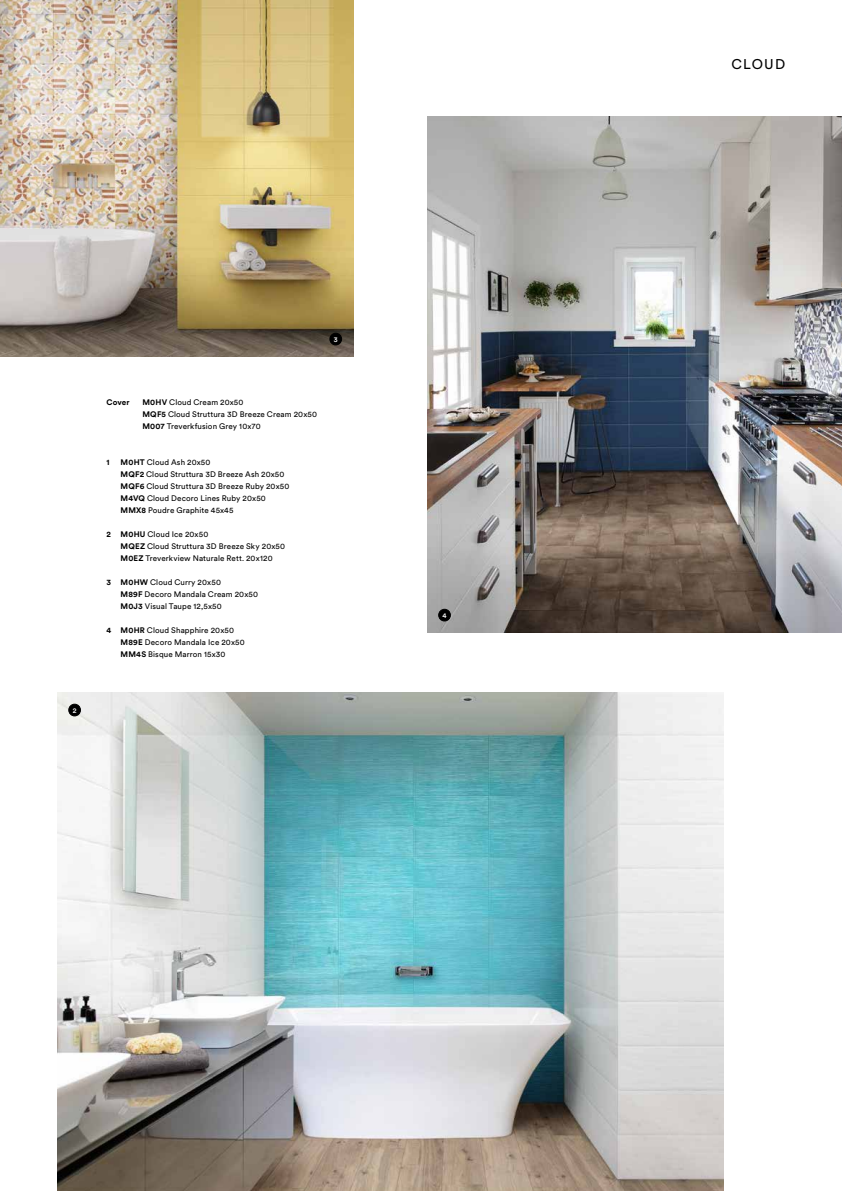
<style>
.page{position:relative;width:842px;height:1191px;background:#fff}
.page>*{position:absolute;margin:0;border:0;box-sizing:border-box;transform-origin:0 0}
.t1{font:14px "LL Circular Cyr PR";letter-spacing:.085em;color:#000}
.t2{font:8px/12px "LL Circular Cyr PR";letter-spacing:.015em;color:#000}
.t3{font:700 8px "LL Circular Cyr PR";letter-spacing:.005em;color:#000}
.t4{font:500 7px "Circular Pro";color:#fff}
.s1{font-weight:700}
</style>
<div class="page">
<img style="left:57px;top:692px;width:666px;height:499px">
<img style="left:427px;top:117px;width:415px;height:516px">
<img style="left:0;top:0;width:353px;height:357px">
<div style="left:69px;top:704px;width:11px;height:12px;background:#000;border-radius:50%"></div>
<div style="left:68px;top:704px;width:13px;height:12px;border:1px solid #000;border-radius:50%"></div>
<div style="left:330px;top:333px;width:12px;height:12px;background:#000;border-radius:50%"></div>
<div style="left:330px;top:333px;width:12px;height:12px;border:1px solid #000;border-radius:50%"></div>
<div style="left:439px;top:609px;width:11px;height:12px;background:#000;border-radius:50%"></div>
<div style="left:438px;top:609px;width:13px;height:12px;border:1px solid #000;border-radius:50%"></div>
<p class="t4" style="left:73px;top:707px;width:5px">2</p>
<p class="t4" style="left:334px;top:336px;width:5px">3</p>
<p class="t3" style="left:106px;top:399px;width:25px">Cover</p>
<p class="t2" style="left:142px;top:396px;width:176px"><span class="s1">M0HV</span> Cloud Cream 20x50<br><span class="s1">MQF5</span> Cloud Struttura 3D Breeze Cream 20x50<br><span class="s1">M007</span> Treverkfusion Grey 10x70</p>
<p class="t3" style="left:106px;top:459px;width:5px">1</p>
<p class="t2" style="left:121px;top:456px;width:170px"><span class="s1">M0HT</span> Cloud Ash 20x50<br><span class="s1">MQF2</span> Cloud Struttura 3D Breeze Ash 20x50<br><span class="s1">MQF6</span> Cloud Struttura 3D Breeze Ruby 20x50<br><span class="s1">M4VQ</span> Cloud Decoro Lines Ruby 20x50<br><span class="s1">MMX8</span> Poudre Graphite 45x45</p>
<p class="t2" style="left:121px;top:528px;width:166px;text-indent:-14px"><span class="s1">2 M0HU</span> Cloud Ice 20x50<br><span class="s1">MQEZ</span> Cloud Struttura 3D Breeze Sky 20x50<br><span class="s1">M0EZ</span> Treverkview Naturale Rett. 20x120</p>
<p class="t2" style="left:121px;top:576px;width:139px;text-indent:-14px"><span class="s1">3 M0HW</span> Cloud Curry 20x50<br><span class="s1">M89F</span> Decoro Mandala Cream 20x50<br><span class="s1">M0J3</span> Visual Taupe 12,5x50</p>
<p class="t2" style="left:121px;top:624px;width:126px;text-indent:-14px"><span class="s1">4 M0HR</span> Cloud Shapphire 20x50<br><span class="s1">M89E</span> Decoro Mandala Ice 20x50<br><span class="s1">MM4S</span> Bisque Marron 15x30</p>
<p class="t4" style="left:442px;top:612px;width:6px">4</p>
<h1 class="t1" style="left:731px;top:58px;width:55px">CLOUD</h1>
</div>
